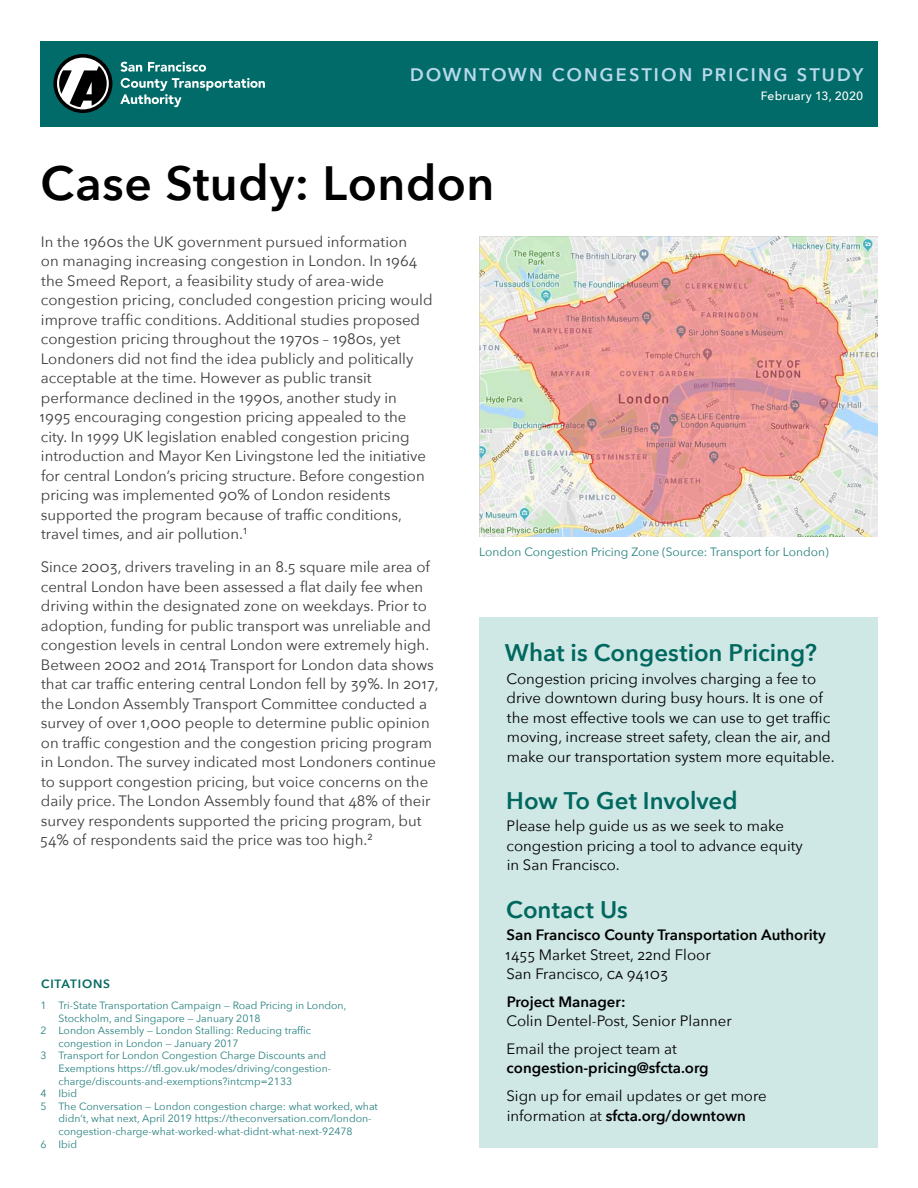
<style>
.page{position:relative;width:918px;height:1188px;background:#fff}
.page>*{position:absolute;margin:0;border:0;box-sizing:border-box;transform-origin:0 0}
.t1{font:600 48px "Avenir Next";letter-spacing:.01em;color:#000}
.t2{font:600 24px "Avenir Next";color:#00685f}
.t3{font:500 24px "Avenir Next";letter-spacing:.06em;color:#b8d8eb}
.t4{font:15px/19.5px "Avenir Next";color:#3d3c3e}
.t5{font:15px/19.5px "Avenir Next";color:#000}
.t6{font:600 15px "Avenir Next";color:#000}
.t7{font:12px "Avenir Next";color:#26817f}
.t8{font:500 12px "Avenir Next";letter-spacing:.015em;color:#fff}
.t9{font:600 12px "Avenir Next";letter-spacing:.07em;color:#00685f}
.t10{font:10.5px "Avenir Next";color:#26817f}
.s1{font-weight:600}
</style>
<div class="page">
<div style="left:479px;top:617px;width:399px;height:531px;background:#cfe7e5"></div>
<img style="left:479px;top:237px;width:399px;height:299px">
<div style="left:40px;top:41px;width:838px;height:85px;background:#006b68"></div>
<svg style="left:53px;top:54px;width:59px;height:59px"></svg>
<svg style="left:121px;top:62px;width:21px;height:10px"></svg>
<svg style="left:148px;top:62px;width:58px;height:10px"></svg>
<svg style="left:120px;top:78px;width:145px;height:29px"></svg>
<h2 class="t3" style="left:409px;top:52px;width:456px">Downtown Congestion Pricing Study</h2>
<p class="t8" style="left:761px;top:86px;width:104px">February 13, 2020</p>
<h1 class="t1" style="left:40px;top:142px;width:456px">Case Study: London</h1>
<p class="t4" style="left:40px;top:231px;width:395px">In the 1960s the UK government pursued information<br>on managing increasing congestion in London. In 1964 the Smeed Report, a feasibility study of area-wide congestion pricing, concluded congestion pricing would improve traffic conditions. Additional studies proposed congestion pricing throughout the 1970s – 1980s, yet Londoners did not find the idea publicly and politically acceptable at the time. However as public transit performance declined in the 1990s, another study in<br>1995 encouraging congestion pricing appealed to the city. In 1999 UK legislation enabled congestion pricing introduction and Mayor Ken Livingstone led the initiative for central London’s pricing structure. Before congestion pricing was implemented 90% of London residents supported the program because of traffic conditions, travel times, and air pollution.<sup>1</sup></p>
<p class="t4" style="left:40px;top:557px;width:400px">Since 2003, drivers traveling in an 8.5 square mile area of central London have been assessed a flat daily fee when driving within the designated zone on weekdays. Prior to adoption, funding for public transport was unreliable and congestion levels in central London were extremely high.<br>Between 2002 and 2014 Transport for London data shows that car traffic entering central London fell by 39%. In 2017, the London Assembly Transport Committee conducted a survey of over 1,000 people to determine public opinion on traffic congestion and the congestion pricing program in London. The survey indicated most Londoners continue to support congestion pricing, but voice concerns on the daily price. The London Assembly found that 48% of their survey respondents supported the pricing program, but 54% of respondents said the price was too high.<sup>2</sup></p>
<p class="t7" style="left:479px;top:542px;width:351px">London Congestion Pricing Zone (Source: Transport for London)</p>
<h2 class="t2" style="left:505px;top:632px;width:314px">What is Congestion Pricing?</h2>
<p class="t5" style="left:506px;top:668px;width:330px">Congestion pricing involves charging a fee to drive downtown during busy hours. It is one of the most effective tools we can use to get traffic moving, increase street safety, clean the air, and make our transportation system more equitable.</p>
<h2 class="t2" style="left:506px;top:780px;width:233px">How To Get Involved</h2>
<p class="t5" style="left:507px;top:816px;width:298px">Please help guide us as we seek to make congestion pricing a tool to advance equity in San Francisco.</p>
<h2 class="t2" style="left:506px;top:889px;width:123px">Contact Us</h2>
<p class="t6" style="left:507px;top:922px;width:321px">San Francisco County Transportation Authority</p>
<p class="t5" style="left:505px;top:944px;width:207px">1455 Market Street, 22nd Floor<br>San Francisco, CA 94103</p>
<p class="t6" style="left:507px;top:989px;width:120px">Project Manager:</p>
<p class="t5" style="left:506px;top:1007px;width:227px;line-height:27.6px">Colin Dentel-Post, Senior Planner<br>Email the project team at</p>
<p class="t6" style="left:507px;top:1055px;width:204px">congestion-pricing@sfcta.org</p>
<p class="t5" style="left:506px;top:1085px;width:262px">Sign up for email updates or get more information at <span class="s1">sfcta.org/downtown</span></p>
<p class="t9" style="left:41px;top:974px;width:70px">CITATIONS</p>
<p class="t10" style="left:40px;top:996px;width:307px">1 Tri-State Transportation Campaign — Road Pricing in London,</p>
<p class="t10" style="left:58px;top:1009px;width:204px">Stockholm, and Singapore — January 2018</p>
<p class="t10" style="left:40px;top:1022px;width:272px">2 London Assembly — London Stalling: Reducing traffic</p>
<p class="t10" style="left:58px;top:1034px;width:182px">congestion in London — January 2017</p>
<p class="t10" style="left:40px;top:1047px;width:287px">3 Transport for London Congestion Charge Discounts and</p>
<p class="t10" style="left:58px;top:1059px;width:274px">Exemptions https://tfl.gov.uk/modes/driving/congestion-</p>
<p class="t10" style="left:58px;top:1072px;width:235px">charge/discounts-and-exemptions?intcmp=2133</p>
<p class="t10" style="left:40px;top:1085px;width:38px">4 Ibid</p>
<p class="t10" style="left:40px;top:1097px;width:339px">5 The Conversation — London congestion charge: what worked, what</p>
<p class="t10" style="left:58px;top:1110px;width:315px">didn’t, what next, April 2019 https://theconversation.com/london-</p>
<p class="t10" style="left:58px;top:1122px;width:296px">congestion-charge-what-worked-what-didnt-what-next-92478</p>
<p class="t10" style="left:40px;top:1135px;width:38px">6 Ibid</p>
</div>
